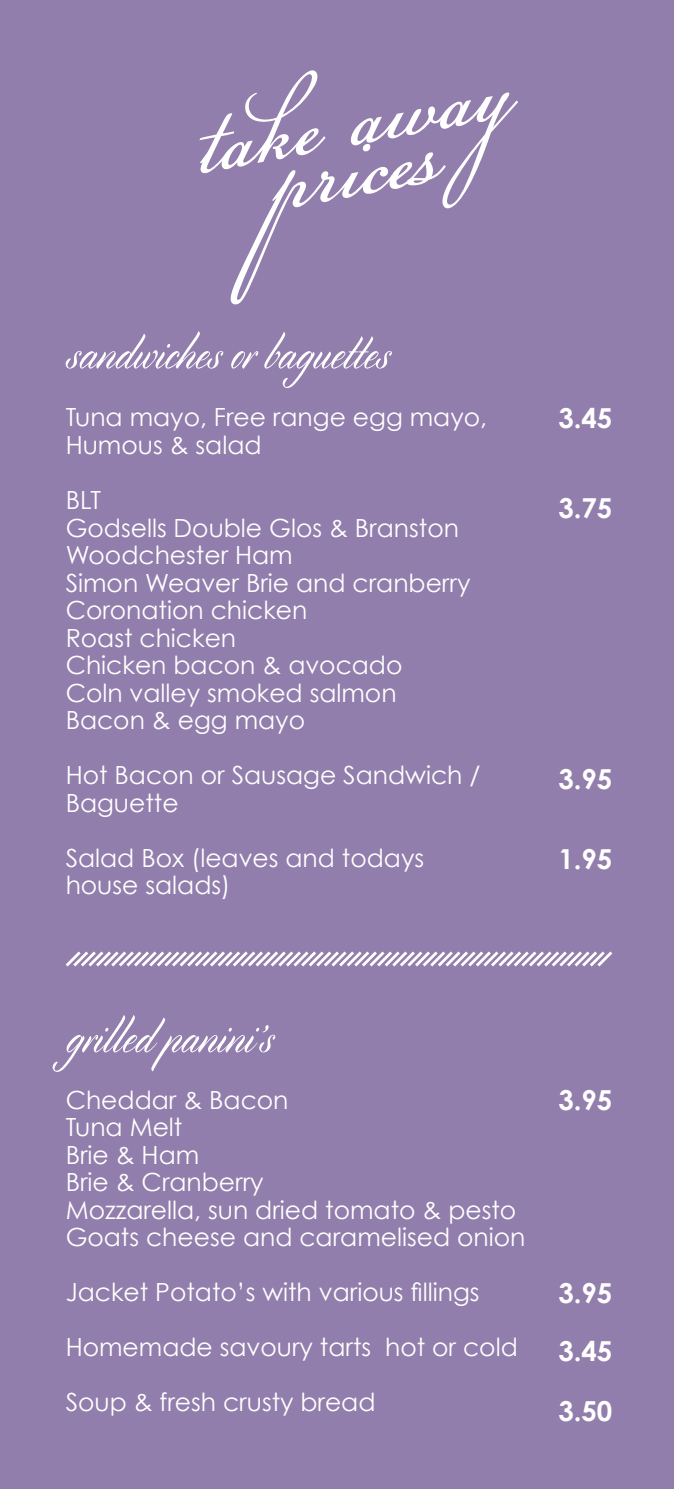
<style>
.page{position:relative;width:674px;height:1489px;background:#fff}
.page>*{position:absolute;margin:0;border:0;box-sizing:border-box;transform-origin:0 0}
.t1{font:164.5px "Champignon";color:#fff}
.t2{font:62.5px "Cylburn";color:#fff;scale:.9 1}
.t3{font:700 27.5px/60px "Century Gothic";color:#fff}
.t4{font:25px/27.5px "Century Gothic";color:#fff}
</style>
<div class="page">
<div style="left:0;top:0;width:673px;height:1488px;background:#927eac"></div>
<svg style="left:65px;top:951px;width:548px;height:16px"></svg>
<p class="t1" style="left:178px;top:21px;width:320px;rotate:-10deg">take away</p>
<p class="t1" style="left:250px;top:59px;width:173px;rotate:-10deg">prices</p>
<p class="t2" style="left:66px;top:317px;width:360px">sandwiches or baguettes</p>
<p class="t4" style="left:66px;top:403px;width:422px">Tuna mayo, Free range egg mayo,<br>Humous &amp; salad</p>
<p class="t4" style="left:66px;top:486px;width:394px">BLT<br>Godsells Double Glos &amp; Branston</p>
<p class="t4" style="left:66px;top:541px;width:228px">Woodchester Ham</p>
<p class="t4" style="left:66px;top:568px;width:406px">Simon Weaver Brie and cranberry</p>
<p class="t4" style="left:66px;top:596px;width:243px">Coronation chicken</p>
<p class="t4" style="left:66px;top:623px;width:172px">Roast chicken</p>
<p class="t4" style="left:66px;top:651px;width:338px">Chicken bacon &amp; avocado</p>
<p class="t4" style="left:66px;top:678px;width:332px">Coln valley smoked salmon</p>
<p class="t4" style="left:66px;top:706px;width:241px">Bacon &amp; egg mayo</p>
<p class="t4" style="left:66px;top:761px;width:416px">Hot Bacon or Sausage Sandwich /<br>Baguette</p>
<p class="t4" style="left:66px;top:843px;width:360px">Salad Box (leaves and todays house salads)</p>
<p class="t3" style="left:558px;top:387px;width:55px">3.45</p>
<p class="t3" style="left:558px;top:477px;width:55px">3.75</p>
<p class="t3" style="left:558px;top:747px;width:55px">3.95</p>
<p class="t3" style="left:558px;top:827px;width:55px">1.95</p>
<p class="t2" style="left:66px;top:1001px;width:231px">grilled panini’s</p>
<p class="t4" style="left:66px;top:1085px;width:461px">Cheddar &amp; Bacon<br>Tuna Melt<br>Brie &amp; Ham<br>Brie &amp; Cranberry<br>Mozzarella, sun dried tomato &amp; pesto<br>Goats cheese and caramelised onion</p>
<p class="t4" style="left:66px;top:1277px;width:415px">Jacket Potato’s with various fillings</p>
<p class="t4" style="left:66px;top:1332px;width:453px">Homemade savoury tarts hot or cold</p>
<p class="t4" style="left:66px;top:1387px;width:311px">Soup &amp; fresh crusty bread</p>
<p class="t3" style="left:558px;top:1069px;width:55px">3.95</p>
<p class="t3" style="left:558px;top:1262px;width:55px">3.95</p>
<p class="t3" style="left:558px;top:1319px;width:55px">3.45<br>3.50</p>
</div>
